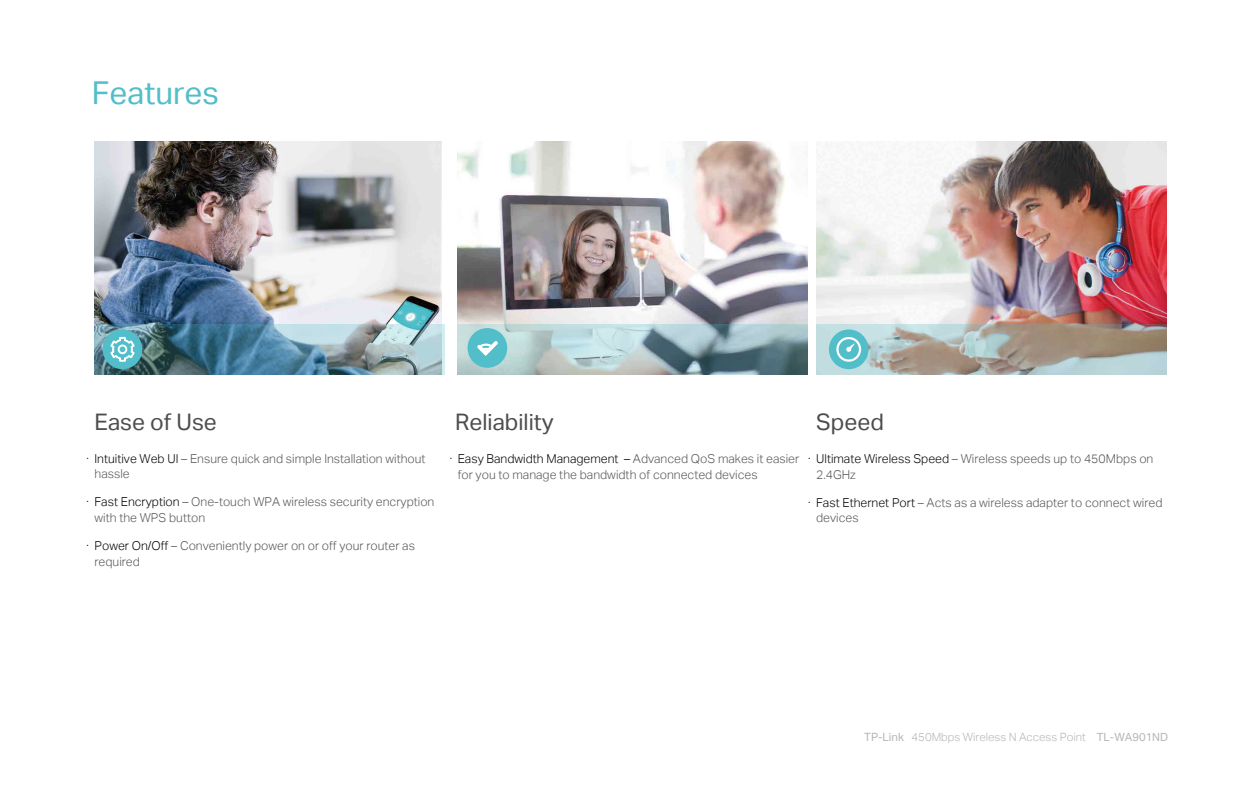
<style>
.page{position:relative;width:1260px;height:788px;background:#fff}
.page>*{position:absolute;margin:0;border:0;box-sizing:border-box;transform-origin:0 0}
.t1{font:31.5px "TP Link Aktiv Regular";color:#51beca}
.t2{font:22.75px "TP Link Aktiv Regular";color:#4d4d4d}
.t3{font:12.25px/15.8px "TP Link Aktiv Light";color:#585757}
.t4{font:11.38px "TP Link Aktiv Light";color:#b5b5b5}
.s1{color:#060001}
.s2{color:#040000}
.s3{font-family:"TP Link Aktiv Regular"}
.s4{font-family:"TP Link Aktiv Regular";font-size:11.2px}
</style>
<div class="page">
<img style="left:95px;top:141px;width:347px;height:183px">
<img style="left:95px;top:324px;width:350px;height:50px">
<div style="left:103px;top:329px;width:39px;height:40px;background:#51beca;border-radius:50%"></div>
<svg style="left:110px;top:337px;width:25px;height:25px"></svg>
<img style="left:816px;top:141px;width:350px;height:183px">
<svg style="left:816px;top:324px;width:350px;height:50px;background:#aaaca5"></svg>
<div style="left:829px;top:329px;width:40px;height:40px;background:#51beca;border-radius:50%"></div>
<svg style="left:836px;top:337px;width:25px;height:25px"></svg>
<img style="left:458px;top:141px;width:350px;height:183px">
<svg style="left:458px;top:324px;width:350px;height:50px;background:#9bb4b8"></svg>
<div style="left:468px;top:328px;width:39px;height:40px;background:#51beca;border-radius:50%"></div>
<svg style="left:477px;top:341px;width:21px;height:15px"></svg>
<h1 class="t1" style="left:92px;top:75px;width:129px">Features</h1>
<h2 class="t2" style="left:95px;top:409px;width:124px">Ease of Use</h2>
<p class="t3" style="left:95px;top:450px;width:333px;text-indent:-8px"><span class="s1">· Intuitive Web UI</span> – Ensure quick and simple Installation without hassle</p>
<p class="t3" style="left:95px;top:494px;width:341px;text-indent:-8px"><span class="s1">· Fast Encryption</span> – One-touch WPA wireless security encryption with the WPS button</p>
<p class="t3" style="left:95px;top:538px;width:322px;text-indent:-8px"><span class="s1">· Power On/Off</span> – Conveniently power on or off your router as required</p>
<h2 class="t2" style="left:455px;top:408px;width:100px">Reliability</h2>
<h2 class="t2" style="left:816px;top:408px;width:69px">Speed</h2>
<p class="t3" style="left:458px;top:450px;width:343px;text-indent:-8px"><span class="s2">·</span> <span class="s1">Easy Bandwidth Management</span> <span class="s2">–</span> Advanced QoS makes it easier for you to manage the bandwidth of connected devices</p>
<p class="t3" style="left:816px;top:450px;width:339px;text-indent:-8px"><span class="s1">· Ultimate Wireless Speed</span> – Wireless speeds up to 450Mbps on<br>2.4GHz</p>
<p class="t3" style="left:816px;top:494px;width:348px;text-indent:-8px"><span class="s1">· Fast Ethernet Port</span> – Acts as a wireless adapter to connect wired devices</p>
<p class="t4" style="left:864px;top:730px;width:306px"><span class="s3">TP-Link</span> 450Mbps Wireless N Access Point <span class="s4">TL-WA901ND</span></p>
</div>
